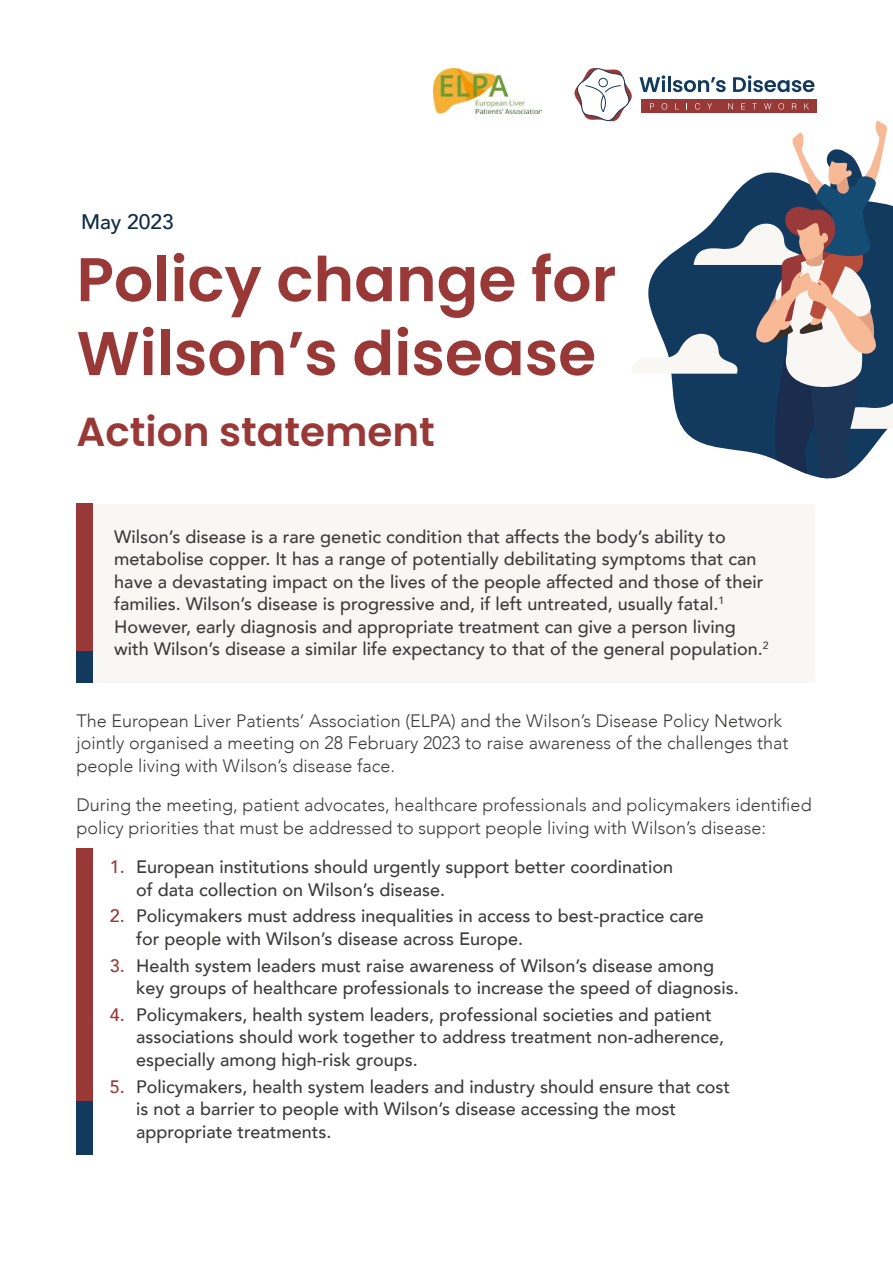
<style>
.page{position:relative;width:893px;height:1263px;background:#fff}
.page>*{position:absolute;margin:0;border:0;box-sizing:border-box;transform-origin:0 0}
.t1{font:600 61.5px/73.9px "Poppins";color:#993937}
.t2{font:600 40.5px "Poppins";color:#993937}
.SSP-SB_10{font:500 21px "Avenir";color:#0d2b45}
.Body{font:500 18px/22.5px "Avenir";color:#3c3c3b}
.Body-2{font:300 18px/22.5px "Avenir";color:#3c3c3b}
.s1{color:#993937}
</style>
<div class="page">
<div style="left:93px;top:504px;width:722px;height:178px;background:#f9f7f4"></div>
<div style="left:77px;top:504px;width:16px;height:153px;background:#993937"></div>
<div style="left:77px;top:651px;width:16px;height:32px;background:#123a5f"></div>
<img style="left:433px;top:68px;width:109px;height:46px">
<div style="left:77px;top:848px;width:16px;height:263px;background:#993937"></div>
<div style="left:77px;top:1101px;width:16px;height:53px;background:#123a5f"></div>
<svg style="left:574px;top:68px;width:319px;height:410px"></svg>
<p class="SSP-SB_10" style="left:81px;top:203px;width:94px">May 2023</p>
<h2 class="t1" style="left:77px;top:243px;width:541px">Policy change for<br>Wilson’s disease</h2>
<h2 class="t2" style="left:77px;top:408px;width:360px">Action statement</h2>
<p class="Body" style="left:114px;top:524px;width:656px">Wilson’s disease is a rare genetic condition that affects the body’s ability to metabolise copper. It has a range of potentially debilitating symptoms that can have a devastating impact on the lives of the people affected and those of their families. Wilson’s disease is progressive and, if left untreated, usually fatal.<sup>1<br></sup>However, early diagnosis and appropriate treatment can give a person living with Wilson’s disease a similar life expectancy to that of the general population.<sup>2</sup></p>
<p class="Body-2" style="left:77px;top:709px;width:713px">The European Liver Patients’ Association (ELPA) and the Wilson’s Disease Policy Network jointly organised a meeting on 28 February 2023 to raise awareness of the challenges that people living with Wilson’s disease face.</p>
<p class="Body-2" style="left:77px;top:794px;width:737px">During the meeting, patient advocates, healthcare professionals and policymakers identified policy priorities that must be addressed to support people living with Wilson’s disease:</p>
<p class="Body" style="left:136px;top:855px;width:539px;text-indent:-26px"><span class="s1">1.</span> European institutions should urgently support better coordination of data collection on Wilson’s disease.</p>
<p class="Body" style="left:136px;top:904px;width:569px;text-indent:-26px"><span class="s1">2.</span> Policymakers must address inequalities in access to best-practice care for people with Wilson’s disease across Europe.</p>
<p class="Body" style="left:136px;top:953px;width:604px;text-indent:-26px"><span class="s1">3.</span> Health system leaders must raise awareness of Wilson’s disease among key groups of healthcare professionals to increase the speed of diagnosis.</p>
<p class="Body" style="left:136px;top:1002px;width:589px;text-indent:-26px"><span class="s1">4.</span> Policymakers, health system leaders, professional societies and patient associations should work together to address treatment non-adherence, especially among high-risk groups.</p>
<p class="Body" style="left:136px;top:1074px;width:596px;text-indent:-26px"><span class="s1">5.</span> Policymakers, health system leaders and industry should ensure that cost is not a barrier to people with Wilson’s disease accessing the most appropriate treatments.</p>
</div>
